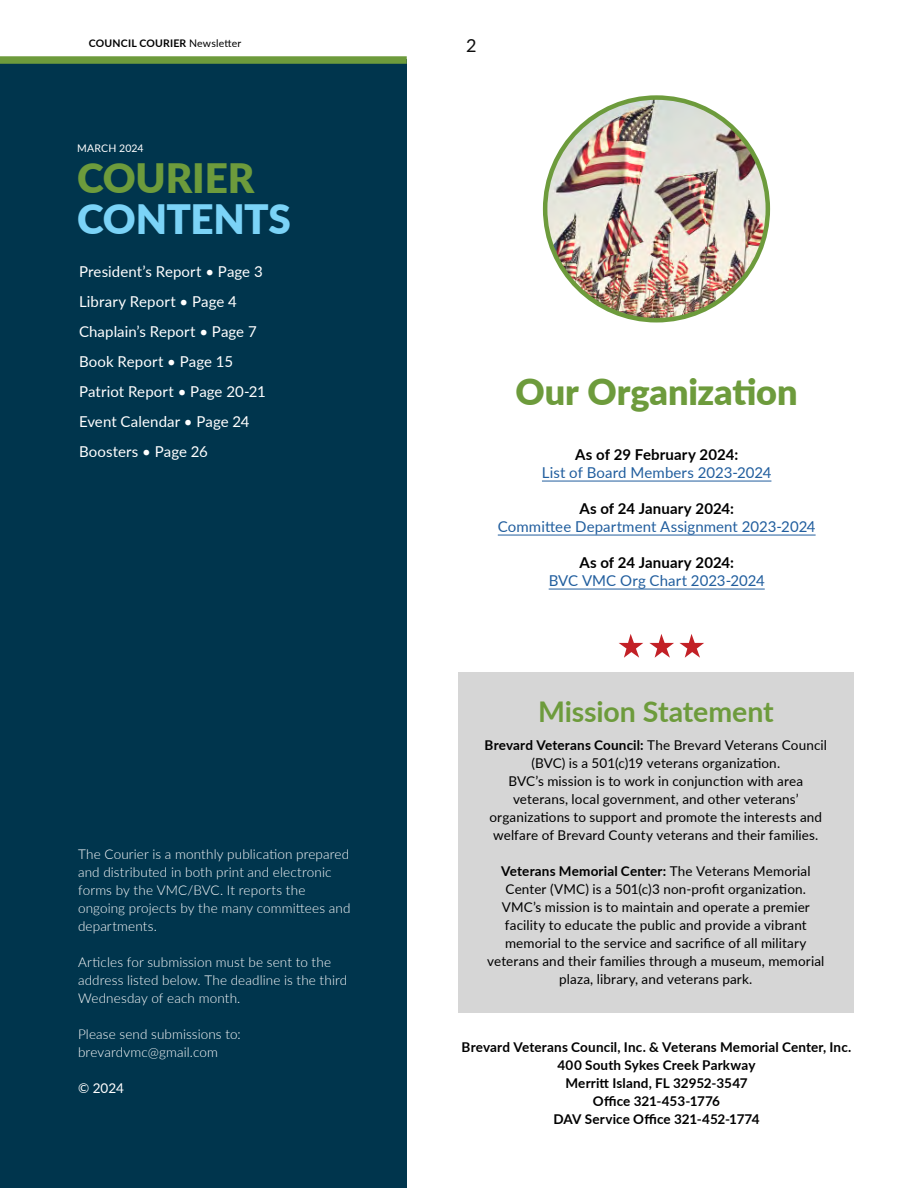
<style>
.page{position:relative;width:918px;height:1188px;background:#fff}
.page>*{position:absolute;margin:0;border:0;box-sizing:border-box;transform-origin:0 0}
.t1{font:900 40.5px "Lato";letter-spacing:-.02em;color:#7bd3f7}
.t2{font:900 40.5px "Lato";letter-spacing:-.005em;color:#6d9b3c}
.t3{font:900 36px "Lato";letter-spacing:-.005em;color:#6d9b3c}
.t4{font:700 28.5px "Lato";letter-spacing:-.005em;color:#6d9b3c}
.t5{font:18px "Lato";color:#0d0d0d}
.t6{font:15px/30px "Lato";letter-spacing:.005em;color:#fff}
.t7{font:15px "Lato";letter-spacing:.005em;color:#215e9e}
.t8{font:700 15px "Lato";letter-spacing:.01em;color:#000}
.t9{font:13.5px/18px "Lato";letter-spacing:.01em;color:#000;text-align:center}
.t10{font:300 13.5px/18px "Lato";letter-spacing:.01em;color:#fff}
.t11{font:700 13.5px/18px "Lato";letter-spacing:.01em;color:#000;text-align:center}
.t12{font:13.5px "Lato";color:#fff}
.t13{font:700 10.5px "Lato";letter-spacing:.02em;color:#000}
.t14{font:10.5px "Lato";letter-spacing:.015em;color:#fff}
.s1{font-weight:400}
.s2{font-weight:700}
</style>
<div class="page">
<img style="left:545px;top:98px;width:223px;height:222px;border-radius:111px">
<div style="left:0;top:59px;width:407px;height:1129px;background:#00354d"></div>
<div style="left:0;top:56px;width:407px;height:8px;background:#6d9b3c"></div>
<div style="left:458px;top:672px;width:396px;height:341px;background:#d6d6d6"></div>
<hr style="left:542px;top:481px;width:229px;height:1px;background:#215e9e">
<hr style="left:498px;top:535px;width:318px;height:1px;background:#215e9e">
<hr style="left:549px;top:589px;width:216px;height:1px;background:#215e9e">
<svg style="left:649px;top:634px;width:55px;height:24px"></svg>
<svg style="left:619px;top:634px;width:24px;height:24px"></svg>
<p class="t13" style="left:89px;top:35px;width:154px">COUNCIL COURIER <span class="s1">Newsletter</span></p>
<p class="t14" style="left:77px;top:140px;width:68px">MARCH 2024</p>
<h1 class="t2" style="left:77px;top:148px;width:179px">COURIER</h1>
<h1 class="t1" style="left:77px;top:188px;width:215px">CONTENTS</h1>
<p class="t6" style="left:79px;top:255px;width:188px">President’s Report • Page 3<br>Library Report • Page 4<br>Chaplain’s Report • Page 7<br>Book Report • Page 15<br>Patriot Report • Page 20-21<br>Event Calendar • Page 24<br>Boosters • Page 26</p>
<p class="t10" style="left:78px;top:844px;width:274px">The Courier is a monthly publication prepared and distributed in both print and electronic forms by the VMC/BVC. It reports the ongoing projects by the many committees and departments.</p>
<p class="t10" style="left:78px;top:952px;width:271px">Articles for submission must be sent to the address listed below. The deadline is the third<br>Wednesday of each month.</p>
<p class="t10" style="left:78px;top:1024px;width:164px">Please send submissions to: brevardvmc@gmail.com</p>
<p class="t12" style="left:78px;top:1078px;width:47px">© 2024</p>
<h3 class="t5" style="left:466px;top:33px;width:12px">2</h3>
<h2 class="t3" style="left:515px;top:365px;width:284px">Our Organization</h2>
<p class="t8" style="left:575px;top:443px;width:165px">As of 29 February 2024:</p>
<p class="t7" style="left:542px;top:461px;width:231px">List of Board Members 2023-2024</p>
<p class="t8" style="left:579px;top:497px;width:156px">As of 24 January 2024:</p>
<p class="t7" style="left:498px;top:515px;width:319px">Committee Department Assignment 2023-2024</p>
<p class="t8" style="left:579px;top:551px;width:156px">As of 24 January 2024:</p>
<p class="t7" style="left:549px;top:569px;width:218px">BVC VMC Org Chart 2023-2024</p>
<h3 class="t4" style="left:538px;top:691px;width:237px">Mission Statement</h3>
<p class="t9" style="left:485px;top:736px;width:344px"><span class="s2">Brevard Veterans Council:</span> The Brevard Veterans Council (BVC) is a 501(c)19 veterans organization.<br>BVC’s mission is to work in conjunction with area veterans, local government, and other veterans’ organizations to support and promote the interests and welfare of Brevard County veterans and their families.</p>
<p class="t9" style="left:487px;top:862px;width:339px"><span class="s2">Veterans Memorial Center:</span> The Veterans Memorial Center (VMC) is a 501(c)3 non-profit organization.<br>VMC’s mission is to maintain and operate a premier facility to educate the public and provide a vibrant memorial to the service and sacrifice of all military veterans and their families through a museum, memorial plaza, library, and veterans park.</p>
<p class="t11" style="left:462px;top:1038px;width:391px">Brevard Veterans Council, Inc. &amp; Veterans Memorial Center, Inc.<br>400 South Sykes Creek Parkway<br>Merritt Island, FL 32952-3547<br>Office 321-453-1776<br>DAV Service Office 321-452-1774</p>
</div>
